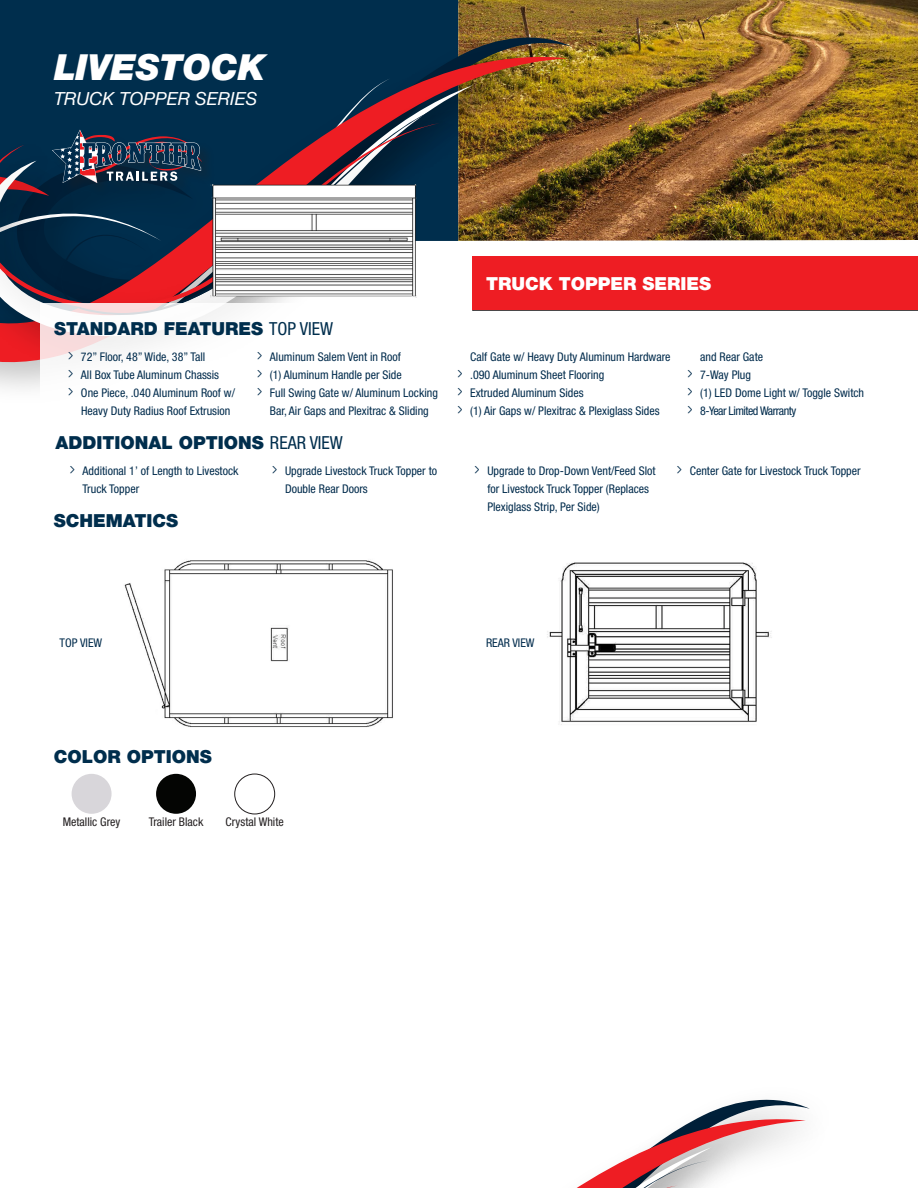
<style>
.page{position:relative;width:918px;height:1188px;background:#fff}
.page>*{position:absolute;margin:0;border:0;box-sizing:border-box;transform-origin:0 0}
.Default{font:italic 900 36px "Helvetica Neue LT Pro";letter-spacing:-.01em;color:#fff}
.Default-2{font:900 18px "Helvetica Neue LT Pro";color:#002e4d}
.Default-3{font:900 18px "Helvetica Neue LT Pro";color:#fff}
.Default-4{font:italic 18px "Helvetica Neue";color:#fff}
.t1{font:condensed 12px/18px "Helvetica Neue LT Pro";color:#002b4c}
.t2{font:condensed 12px "Helvetica Neue LT Pro";color:#231f20}
.t3{font:condensed 12px "Helvetica Neue LT Pro";letter-spacing:-.04em;color:#002b4c}
.s1{font-weight:400;font-stretch:condensed}
</style>
<div class="page">
<div style="left:0;top:0;width:458px;height:11px;background:#002e4d"></div>
<img style="left:458px;top:0;width:460px;height:241px">
<img style="left:0;top:11px;width:626px;height:300px">
<img style="left:0;top:30px;width:622px;height:281px">
<img style="left:0;top:46px;width:568px;height:265px">
<img style="left:0;top:57px;width:528px;height:332px">
<img style="left:34px;top:71px;width:491px;height:298px">
<img style="left:0;top:96px;width:495px;height:268px">
<svg style="left:0;top:123px;width:440px;height:190px;background:#34354c"></svg>
<div style="left:40px;top:304px;width:417px;height:100px;background:#fff"></div>
<div style="left:472px;top:256px;width:446px;height:54px;background:#ee1d23"></div>
<div style="left:52px;top:130px;width:164px;height:67px;background:#002842"></div>
<svg style="left:52px;top:130px;width:150px;height:53px"></svg>
<img style="left:179px;top:165px;width:269px;height:138px">
<svg style="left:576px;top:1099px;width:234px;height:89px"></svg>
<img style="left:124px;top:560px;width:269px;height:167px">
<div style="left:72px;top:774px;width:40px;height:40px;background:#d8d6da;border-radius:50%"></div>
<div style="left:156px;top:774px;width:40px;height:40px;background:#040503;border-radius:50%"></div>
<div style="left:235px;top:774px;width:40px;height:40px;border:1px solid #231f20;border-radius:50%"></div>
<img style="left:547px;top:562px;width:225px;height:163px">
<svg style="left:458px;top:370px;width:4px;height:8px"></svg>
<p class="Default" style="left:54px;top:45px;width:213px">LIVESTOCK</p>
<p class="Default-4" style="left:54px;top:85px;width:205px">TRUCK TOPPER SERIES</p>
<p class="Default-2" style="left:54px;top:318px;width:281px">STANDARD FEATURES <span class="s1">TOP VIEW</span></p>
<p class="t1" style="left:81px;top:347px;width:126px">72” Floor, 48” Wide, 38” Tall</p>
<p class="t1" style="left:81px;top:365px;width:140px">All Box Tube Aluminum Chassis</p>
<p class="t1" style="left:81px;top:383px;width:156px">One Piece, .040 Aluminum Roof w/<br>Heavy Duty Radius Roof Extrusion</p>
<p class="t1" style="left:270px;top:347px;width:133px">Aluminum Salem Vent in Roof</p>
<p class="t1" style="left:270px;top:365px;width:133px">(1) Aluminum Handle per Side</p>
<p class="t1" style="left:270px;top:383px;width:170px">Full Swing Gate w/ Aluminum Locking<br>Bar, Air Gaps and Plexitrac &amp; Sliding</p>
<p class="Default-3" style="left:486px;top:272px;width:227px">TRUCK TOPPER SERIES</p>
<p class="t1" style="left:470px;top:347px;width:202px">Calf Gate w/ Heavy Duty Aluminum Hardware</p>
<p class="t1" style="left:470px;top:365px;width:136px">.090 Aluminum Sheet Flooring</p>
<p class="t1" style="left:470px;top:383px;width:115px">Extruded Aluminum Sides</p>
<p class="t1" style="left:470px;top:401px;width:191px">(1) Air Gaps w/ Plexitrac &amp; Plexiglass Sides</p>
<p class="t1" style="left:700px;top:347px;width:64px">and Rear Gate</p>
<p class="t1" style="left:700px;top:365px;width:52px">7-Way Plug</p>
<p class="t1" style="left:700px;top:383px;width:165px">(1) LED Dome Light w/ Toggle Switch</p>
<p class="t3" style="left:700px;top:403px;width:98px">8-Year Limited Warranty</p>
<p class="Default-2" style="left:56px;top:432px;width:289px">ADDITIONAL OPTIONS <span class="s1">REAR VIEW</span></p>
<p class="t1" style="left:285px;top:461px;width:154px">Upgrade Livestock Truck Topper to<br>Double Rear Doors</p>
<p class="t1" style="left:487px;top:461px;width:170px">Upgrade to Drop-Down Vent/Feed Slot for Livestock Truck Topper (Replaces<br>Plexiglass Strip, Per Side)</p>
<p class="t1" style="left:83px;top:461px;width:157px">Additional 1’ of Length to Livestock<br>Truck Topper</p>
<p class="t1" style="left:690px;top:461px;width:172px">Center Gate for Livestock Truck Topper</p>
<p class="Default-2" style="left:54px;top:510px;width:126px">SCHEMATICS</p>
<p class="t1" style="left:60px;top:633px;width:44px">TOP VIEW</p>
<p class="t1" style="left:486px;top:633px;width:50px">REAR VIEW</p>
<p class="Default-2" style="left:54px;top:745px;width:160px">COLOR OPTIONS</p>
<p class="t2" style="left:63px;top:814px;width:59px">Metallic Grey</p>
<p class="t2" style="left:149px;top:814px;width:56px">Trailer Black</p>
<p class="t2" style="left:226px;top:814px;width:60px">Crystal White</p>
</div>
